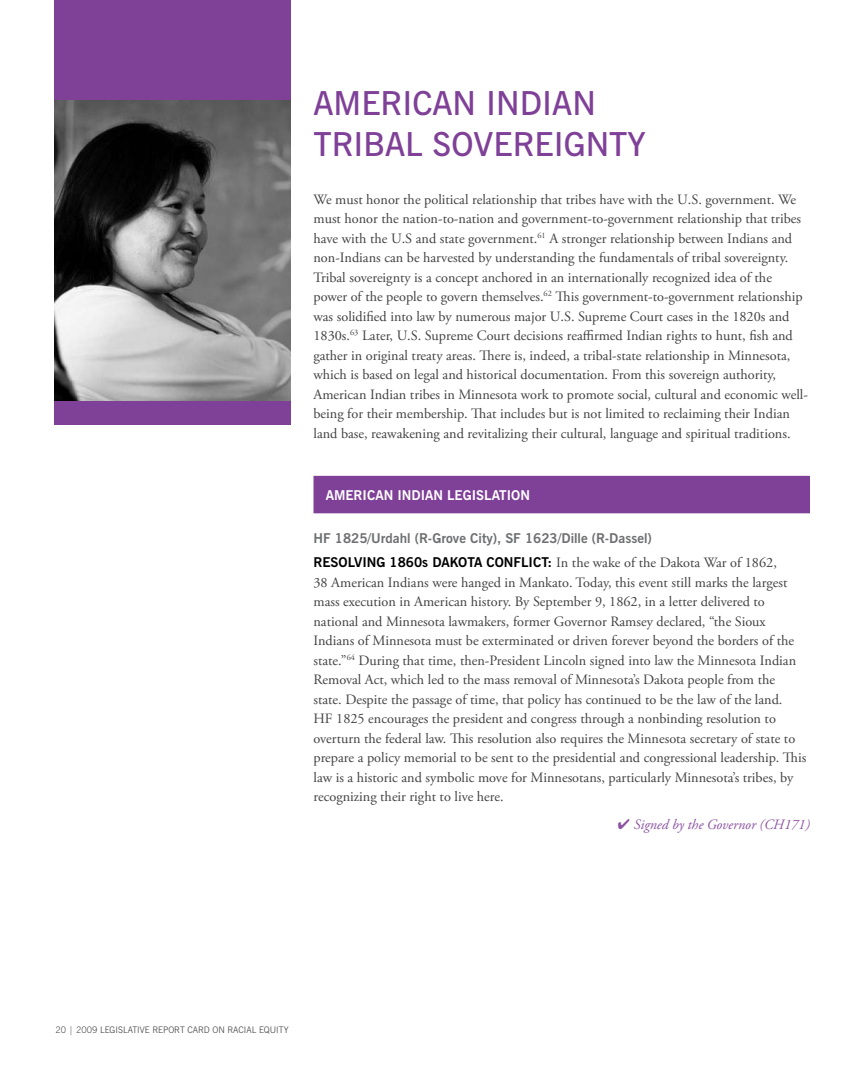
<style>
.page{position:relative;width:864px;height:1080px;background:#fff}
.page>*{position:absolute;margin:0;border:0;box-sizing:border-box;transform-origin:0 0}
.t1{font:600 33px "News Gothic BT";color:#7f4098}
.t2{font:14.25px/19.5px "Adobe Garamond Pro";color:#414142}
.t3{font:italic 14.25px "Adobe Garamond Pro";color:#8c53a2}
.t4{font:700 13.5px "News Gothic BT";color:#6d6f71}
.t5{font:700 13.5px "News Gothic BT";color:#fff}
.t6{font:300 9px "News Gothic BT";color:#414142}
.s1{font-family:"News Gothic BT";font-weight:700;font-size:13.5px;color:#000}
</style>
<div class="page">
<div style="left:54px;top:0;width:237px;height:424px;background:#7f4098"></div>
<img style="left:54px;top:100px;width:237px;height:301px">
<div style="left:314px;top:476px;width:496px;height:37px;background:#7f4098"></div>
<h1 class="t1" style="left:314px;top:83px;width:67px">AMERICAN</h1>
<h1 class="t1" style="left:486px;top:83px;width:19px">INDIAN</h1>
<h1 class="t1" style="left:314px;top:124px;width:140px">TRIBALSOVEREIGNTY</h1>
<p class="t2" style="left:313px;top:190px;width:496px">We must honor the political relationship that tribes have with the U.S. government. We must honor the nation-to-nation and government-to-government relationship that tribes have with the U.S and state government.<sup>61</sup> A stronger relationship between Indians and non-Indians can be harvested by understanding the fundamentals of tribal sovereignty.<br>Tribal sovereignty is a concept anchored in an internationally recognized idea of the power of the people to govern themselves.<sup>62</sup> This government-to-government relationship was solidified into law by numerous major U.S. Supreme Court cases in the 1820s and 1830s.<sup>63</sup> Later, U.S. Supreme Court decisions reaffirmed Indian rights to hunt, fish and gather in original treaty areas. There is, indeed, a tribal-state relationship in Minnesota, which is based on legal and historical documentation. From this sovereign authority, American Indian tribes in Minnesota work to promote social, cultural and economic well&shy;being for their membership. That includes but is not limited to reclaiming their Indian land base, reawakening and revitalizing their cultural, language and spiritual traditions.</p>
<p class="t5" style="left:326px;top:487px;width:206px">AMERICAN INDIAN LEGISLATION</p>
<p class="t4" style="left:314px;top:530px;width:340px">HF 1825/U RDAHL (R-GROVE CITY), SF 1623/DILLE (R-DASSEL)</p>
<p class="t2" style="left:313px;top:553px;width:494px"><span class="s1">RESOLVING 1860S DAKOTA CONFLICT:</span> In the wake of the Dakota War of 1862,<br>38 American Indians were hanged in Mankato. Today, this event still marks the largest mass execution in American history. By September 9, 1862, in a letter delivered to national and Minnesota lawmakers, former Governor Ramsey declared, “the Sioux Indians of Minnesota must be exterminated or driven forever beyond the borders of the state.”<sup>64</sup> During that time, then-President Lincoln signed into law the Minnesota Indian Removal Act, which led to the mass removal of Minnesota’s Dakota people from the state. Despite the passage of time, that policy has continued to be the law of the land.<br>HF 1825 encourages the president and congress through a nonbinding resolution to overturn the federal law. This resolution also requires the Minnesota secretary of state to prepare a policy memorial to be sent to the presidential and congressional leadership. This law is a historic and symbolic move for Minnesotans, particularly Minnesota’s tribes, by recognizing their right to live here.</p>
<p class="t3" style="left:618px;top:816px;width:194px">✔ Signed by the Governor (CH171)</p>
<p class="t6" style="left:55px;top:1024px;width:235px">20 | 2009 LEGISLATIVE REPORT CARD ON RACIAL EQUITY</p>
</div>
